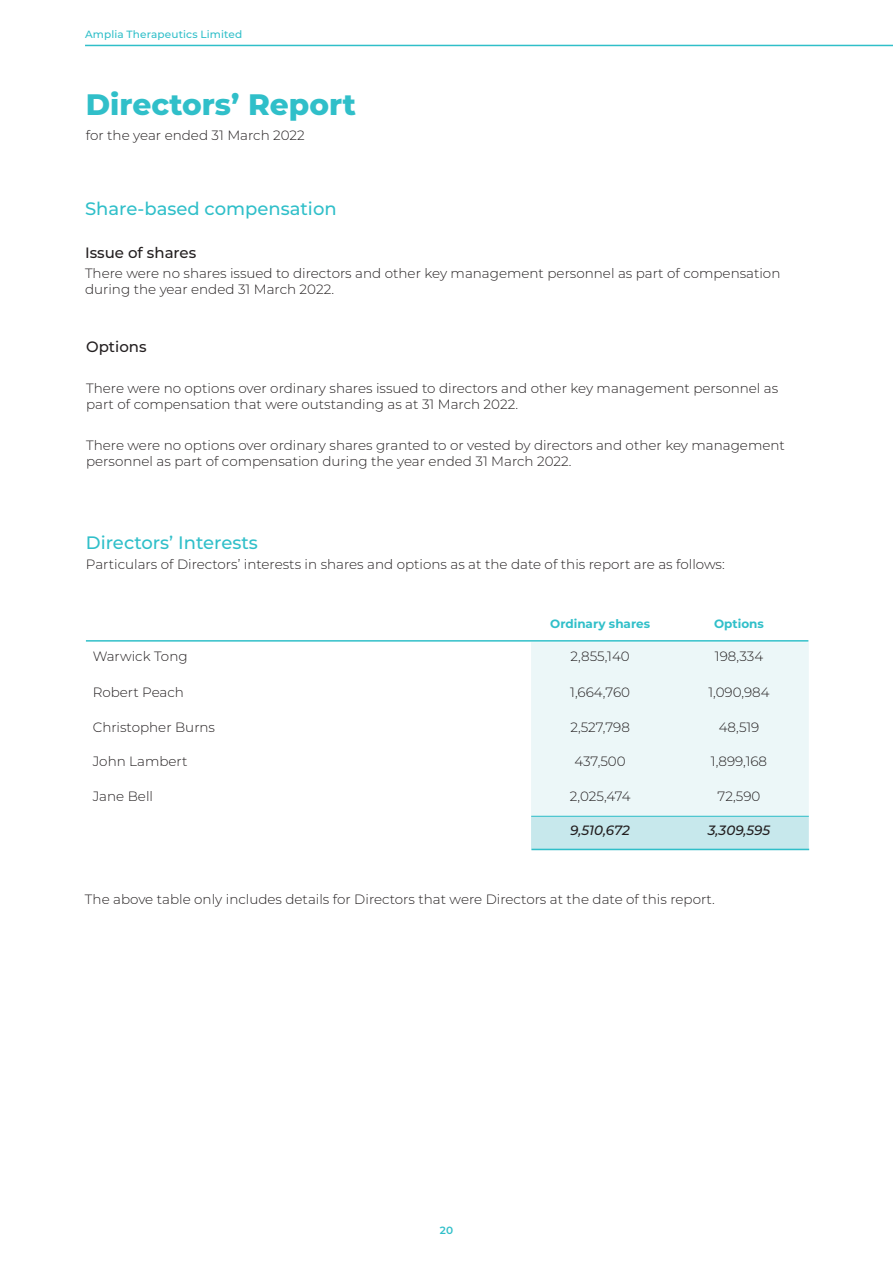
<style>
.page{position:relative;width:893px;height:1263px;background:#fff}
.page>*{position:absolute;margin:0;border:0;box-sizing:border-box;transform-origin:0 0}
.t1{font:800 29.55px "Montserrat";color:#30bfc9}
.t2{font:500 18px "Montserrat";color:#30bfc9}
.t3{font:500 15px "Montserrat";color:#231f20}
.t4{font:300 13.5px/16.2px "Montserrat";color:#231f20}
.t5{font:italic 500 13.5px "Montserrat";color:#231f20}
.t6{font:700 12px "Montserrat";color:#30bfc9}
.t7{font:500 10.5px "Montserrat";letter-spacing:.01em;color:#30bfc9}
.t8{font:600 10.5px "Montserrat";color:#30bfc9}
</style>
<div class="page">
<hr style="left:85px;top:45px;width:808px;height:1px;background:#30bfc9">
<div style="left:531px;top:642px;width:278px;height:174px;background:#ecf7f8"></div>
<div style="left:531px;top:817px;width:278px;height:33px;background:#c7e8ec"></div>
<hr style="left:86px;top:640px;width:722px;height:2px;background:#30bfc9">
<hr style="left:532px;top:849px;width:277px;height:1px;background:#30bfc9">
<hr style="left:531px;top:816px;width:278px;height:1px;background:#30bfc9">
<p class="t7" style="left:85px;top:27px;width:159px">Amplia Therapeutics Limited</p>
<p class="t1" style="left:86px;top:83px;width:272px">Directors’ Report</p>
<p class="t4" style="left:86px;top:127px;width:221px">for the year ended 31 March 2022</p>
<p class="t2" style="left:85px;top:196px;width:253px">Share-based compensation</p>
<p class="t3" style="left:85px;top:242px;width:113px">Issue of shares</p>
<p class="t4" style="left:85px;top:265px;width:697px">There were no shares issued to directors and other key management personnel as part of compensation during the year ended 31 March 2022.</p>
<p class="t3" style="left:86px;top:336px;width:62px">Options</p>
<p class="t4" style="left:86px;top:379px;width:694px">There were no options over ordinary shares issued to directors and other key management personnel as part of compensation that were outstanding as at 31 March 2022.</p>
<p class="t4" style="left:86px;top:437px;width:700px">There were no options over ordinary shares granted to or vested by directors and other key management personnel as part of compensation during the year ended 31 March 2022.</p>
<p class="t2" style="left:86px;top:530px;width:173px">Directors’ Interests</p>
<p class="t4" style="left:86px;top:556px;width:640px">Particulars of Directors’ interests in shares and options as at the date of this report are as follows:</p>
<p class="t6" style="left:550px;top:615px;width:101px">Ordinary shares</p>
<p class="t6" style="left:714px;top:615px;width:51px">Options</p>
<p class="t4" style="left:93px;top:648px;width:96px">Warwick Tong</p>
<p class="t4" style="left:571px;top:648px;width:61px">2,855,140</p>
<p class="t4" style="left:715px;top:648px;width:50px">198,334</p>
<p class="t4" style="left:93px;top:684px;width:93px">Robert Peach</p>
<p class="t4" style="left:570px;top:684px;width:61px">1,664,760</p>
<p class="t4" style="left:708px;top:684px;width:63px">1,090,984</p>
<p class="t4" style="left:93px;top:718px;width:124px">Christopher Burns</p>
<p class="t4" style="left:570px;top:718px;width:61px">2,527,798</p>
<p class="t4" style="left:719px;top:718px;width:42px">48,519</p>
<p class="t4" style="left:93px;top:753px;width:96px">John Lambert</p>
<p class="t4" style="left:575px;top:753px;width:53px">437,500</p>
<p class="t4" style="left:711px;top:753px;width:58px">1,899,168</p>
<p class="t4" style="left:93px;top:787px;width:62px">Jane Bell</p>
<p class="t4" style="left:570px;top:787px;width:62px">2,025,474</p>
<p class="t4" style="left:718px;top:787px;width:44px">72,590</p>
<p class="t5" style="left:570px;top:821px;width:61px">9,510,672</p>
<p class="t5" style="left:708px;top:821px;width:64px">3,309,595</p>
<p class="t4" style="left:85px;top:891px;width:631px">The above table only includes details for Directors that were Directors at the date of this report.</p>
<p class="t8" style="left:440px;top:1222px;width:15px">20</p>
</div>
